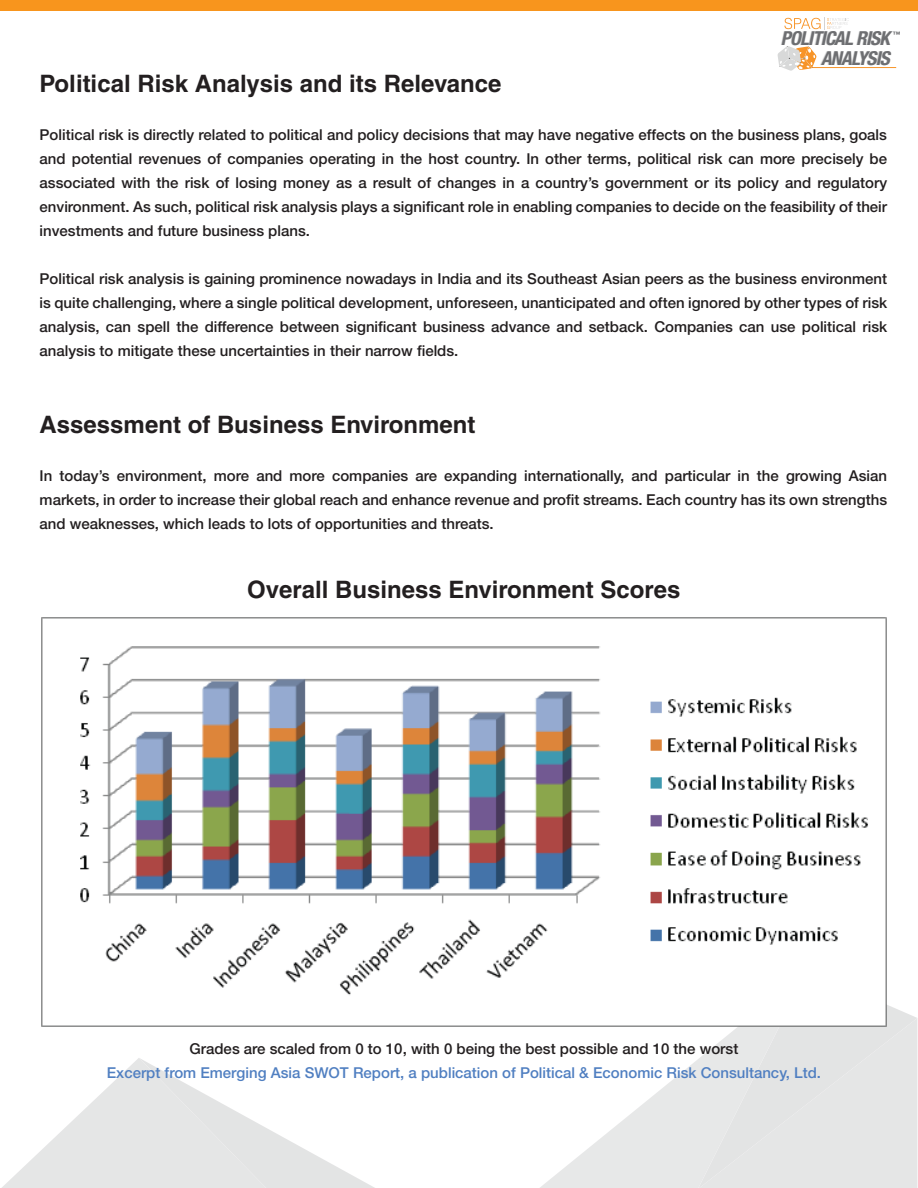
<style>
.page{position:relative;width:918px;height:1188px;background:#fff}
.page>*{position:absolute;margin:0;border:0;box-sizing:border-box;transform-origin:0 0}
.t1{font:700 24px "Helvetica";color:#231f20}
.t2{font:italic 700 condensed 19.2px/19.5px "Helvetica Neue LT Pro";letter-spacing:-.04em;color:#6d6e71;text-align:right}
.t3{font:500 15px/24px "Helvetica Neue LT Pro";color:#231f20;text-align:justify}
.t4{font:500 15px "Helvetica Neue LT Pro";color:#507fc1}
.t5{font:700 7.5px "Helvetica";color:#6d6e71}
</style>
<div class="page">
<div style="left:808px;top:1005px;width:109px;height:183px;background:#e5e6e6"></div>
<svg style="left:540px;top:1027px;width:268px;height:161px;fill:#e7e8e8"></svg>
<svg style="left:2px;top:1058px;width:373px;height:130px"></svg>
<div style="left:0;top:0;width:918px;height:10px;background:#f8951d"></div>
<img style="left:41px;top:617px;width:846px;height:410px">
<hr style="left:811px;top:67px;width:85px;height:1px;background:#f79428">
<svg style="left:777px;top:46px;width:42px;height:25px"></svg>
<svg style="left:784px;top:17px;width:65px;height:13px"></svg>
<p class="t2" style="left:781px;top:29px;width:111px">POLITICAL RISK<br>ANALYSIS</p>
<p class="t5" style="left:893px;top:29px;width:9px">™</p>
<h1 class="t1" style="left:40px;top:69px;width:464px">Political Risk Analysis and its Relevance</h1>
<p class="t3" style="left:40px;top:123px;width:849px">Political risk is directly related to political and policy decisions that may have negative effects on the business plans, goals and potential revenues of companies operating in the host country. In other terms, political risk can more precisely be associated with the risk of losing money as a result of changes in a country’s government or its policy and regulatory environment. As such, political risk analysis plays a significant role in enabling companies to decide on the feasibility of their investments and future business plans.</p>
<p class="t3" style="left:40px;top:267px;width:849px">Political risk analysis is gaining prominence nowadays in India and its Southeast Asian peers as the business environment is quite challenging, where a single political development, unforeseen, unanticipated and often ignored by other types of risk analysis, can spell the difference between significant business advance and setback. Companies can use political risk analysis to mitigate these uncertainties in their narrow fields.</p>
<h1 class="t1" style="left:40px;top:410px;width:438px">Assessment of Business Environment</h1>
<p class="t3" style="left:40px;top:464px;width:849px">In today’s environment, more and more companies are expanding internationally, and particular in the growing Asian markets, in order to increase their global reach and enhance revenue and profit streams. Each country has its own strengths and weaknesses, which leads to lots of opportunities and threats.</p>
<h1 class="t1" style="left:247px;top:575px;width:435px">Overall Business Environment Scores</h1>
<p class="t3" style="left:189px;top:1037px;width:550px">Grades are scaled from 0 to 10, with 0 being the best possible and 10 the worst</p>
<p class="t4" style="left:107px;top:1064px;width:716px">Excerpt from Emerging Asia SWOT Report, a publication of Political &amp; Economic Risk Consultancy, Ltd.</p>
</div>
